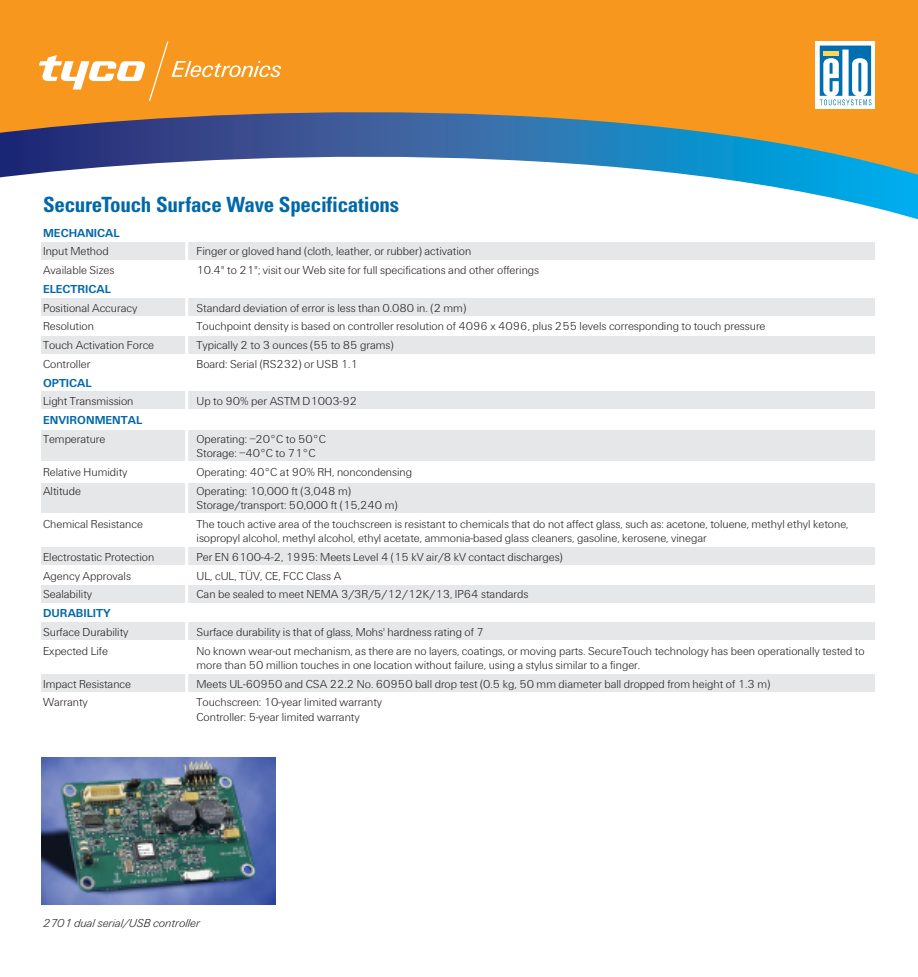
<style>
.page{position:relative;width:918px;height:977px;background:#fff}
.page>*{position:absolute;margin:0;border:0;box-sizing:border-box;transform-origin:0 0}
.t1{font:700 condensed 21px "Univers";letter-spacing:-.015em;color:#0068a9}
.t2{font:300 12px/14.2px "U45 Univers";color:#231f20}
.t3{font:700 12px "U65 Univers";color:#0068a9}
.t4{font:italic 300 12px "U46 Univers";color:#231f20}
</style>
<div class="page">
<div style="left:42px;top:674px;width:833px;height:17px;background:#e6e7e9"></div>
<div style="left:42px;top:586px;width:833px;height:17px;background:#e6e7e9"></div>
<div style="left:42px;top:298px;width:833px;height:18px;background:#e6e7e9"></div>
<div style="left:42px;top:336px;width:833px;height:17px;background:#e6e7e9"></div>
<div style="left:42px;top:391px;width:833px;height:18px;background:#e6e7e9"></div>
<div style="left:42px;top:430px;width:833px;height:31px;background:#e6e7e9"></div>
<div style="left:42px;top:483px;width:833px;height:29px;background:#e6e7e9"></div>
<div style="left:42px;top:547px;width:833px;height:18px;background:#e6e7e9"></div>
<div style="left:42px;top:622px;width:833px;height:18px;background:#e6e7e9"></div>
<div style="left:42px;top:242px;width:833px;height:18px;background:#e6e7e9"></div>
<div style="left:0;top:0;width:918px;height:92px;background:#f7971d"></div>
<svg style="left:0;top:92px;width:918px;height:128px"></svg>
<svg style="left:39px;top:41px;width:242px;height:60px;background:#f8a53c"></svg>
<div style="left:816px;top:42px;width:59px;height:67px;background:linear-gradient(to right,#fff,#fff)"></div>
<svg style="left:820px;top:46px;width:52px;height:59px"></svg>
<hr style="left:858px;top:63px;width:3px;height:29px;background:#006faf;border-radius:2px">
<hr style="left:824px;top:52px;width:15px;height:4px;background:#fed559">
<hr style="left:185px;top:235px;width:3px;height:506px;background:#fff">
<img style="left:42px;top:757px;width:234px;height:147px">
<h1 class="t1" style="left:43px;top:197px;width:358px">SecureTouch Surface Wave Specifications</h1>
<p class="t3" style="left:43px;top:229px;width:78px">MECHANICAL</p>
<p class="t2" style="left:43px;top:245px;width:67px">Input Method</p>
<p class="t2" style="left:197px;top:245px;width:276px">Finger or gloved hand (cloth, leather, or rubber) activation</p>
<p class="t2" style="left:43px;top:264px;width:73px">Available Sizes</p>
<p class="t2" style="left:197px;top:264px;width:344px">10.4" to 21"; visit our Web site for full specifications and other offerings</p>
<p class="t3" style="left:43px;top:285px;width:69px">ELECTRICAL</p>
<p class="t2" style="left:43px;top:301px;width:96px">Positional Accuracy</p>
<p class="t2" style="left:197px;top:301px;width:271px">Standard deviation of error is less than 0.080 in. (2 mm)</p>
<p class="t2" style="left:43px;top:320px;width:52px">Resolution</p>
<p class="t2" style="left:197px;top:320px;width:571px">Touchpoint density is based on controller resolution of 4096 x 4096, plus 255 levels corresponding to touch pressure</p>
<p class="t2" style="left:43px;top:339px;width:113px">Touch Activation Force</p>
<p class="t2" style="left:197px;top:339px;width:199px">Typically 2 to 3 ounces (55 to 85 grams)</p>
<p class="t2" style="left:43px;top:358px;width:49px">Controller</p>
<p class="t2" style="left:197px;top:358px;width:163px">Board: Serial (RS232) or USB 1.1</p>
<p class="t3" style="left:43px;top:379px;width:50px">OPTICAL</p>
<p class="t2" style="left:43px;top:395px;width:92px">Light Transmission</p>
<p class="t2" style="left:197px;top:395px;width:162px">Up to 90% per ASTM D1003-92</p>
<p class="t3" style="left:43px;top:416px;width:101px">ENVIRONMENTAL</p>
<p class="t2" style="left:43px;top:433px;width:64px">Temperature</p>
<p class="t2" style="left:197px;top:433px;width:131px">Operating: –20°C to 50°C<br>Storage: –40°C to 71°C</p>
<p class="t2" style="left:43px;top:466px;width:86px">Relative Humidity</p>
<p class="t2" style="left:197px;top:466px;width:217px">Operating: 40°C at 90% RH, noncondensing</p>
<p class="t2" style="left:43px;top:484px;width:39px">Altitude</p>
<p class="t2" style="left:197px;top:484px;width:203px">Operating: 10,000 ft (3,048 m)<br>Storage/transport: 50,000 ft (15,240 m)</p>
<p class="t2" style="left:43px;top:517px;width:101px">Chemical Resistance</p>
<p class="t2" style="left:197px;top:517px;width:654px">The touch active area of the touchscreen is resistant to chemicals that do not affect glass, such as: acetone, toluene, methyl ethyl ketone, isopropyl alcohol, methyl alcohol, ethyl acetate, ammonia-based glass cleaners, gasoline, kerosene, vinegar</p>
<p class="t2" style="left:43px;top:550px;width:113px">Electrostatic Protection</p>
<p class="t2" style="left:197px;top:550px;width:368px">Per EN 6100-4-2, 1995: Meets Level 4 (15 kV air/8 kV contact discharges)</p>
<p class="t2" style="left:43px;top:569px;width:89px">Agency Approvals</p>
<p class="t2" style="left:197px;top:569px;width:146px">UL, cUL, TÜV, CE, FCC Class A</p>
<p class="t2" style="left:43px;top:588px;width:51px">Sealability</p>
<p class="t2" style="left:197px;top:588px;width:334px">Can be sealed to meet NEMA 3/3R/5/12/12K/13, IP64 standards</p>
<p class="t3" style="left:43px;top:609px;width:69px">DURABILITY</p>
<p class="t2" style="left:43px;top:625px;width:87px">Surface Durability</p>
<p class="t2" style="left:197px;top:625px;width:289px">Surface durability is that of glass, Mohs' hardness rating of 7</p>
<p class="t2" style="left:43px;top:644px;width:66px">Expected Life</p>
<p class="t2" style="left:197px;top:644px;width:670px">No known wear-out mechanism, as there are no layers, coatings, or moving parts. SecureTouch technology has been operationally tested to more than 50 million touches in one location without failure, using a stylus similar to a finger.</p>
<p class="t2" style="left:43px;top:677px;width:90px">Impact Resistance</p>
<p class="t2" style="left:197px;top:677px;width:575px">Meets UL-60950 and CSA 22.2 No. 60950 ball drop test (0.5 kg, 50 mm diameter ball dropped from height of 1.3 m)</p>
<p class="t2" style="left:43px;top:696px;width:46px">Warranty</p>
<p class="t2" style="left:197px;top:696px;width:187px">Touchscreen: 10-year limited warranty<br>Controller: 5-year limited warranty</p>
<p class="t4" style="left:43px;top:918px;width:158px">2701 dual serial/USB controller</p>
</div>
